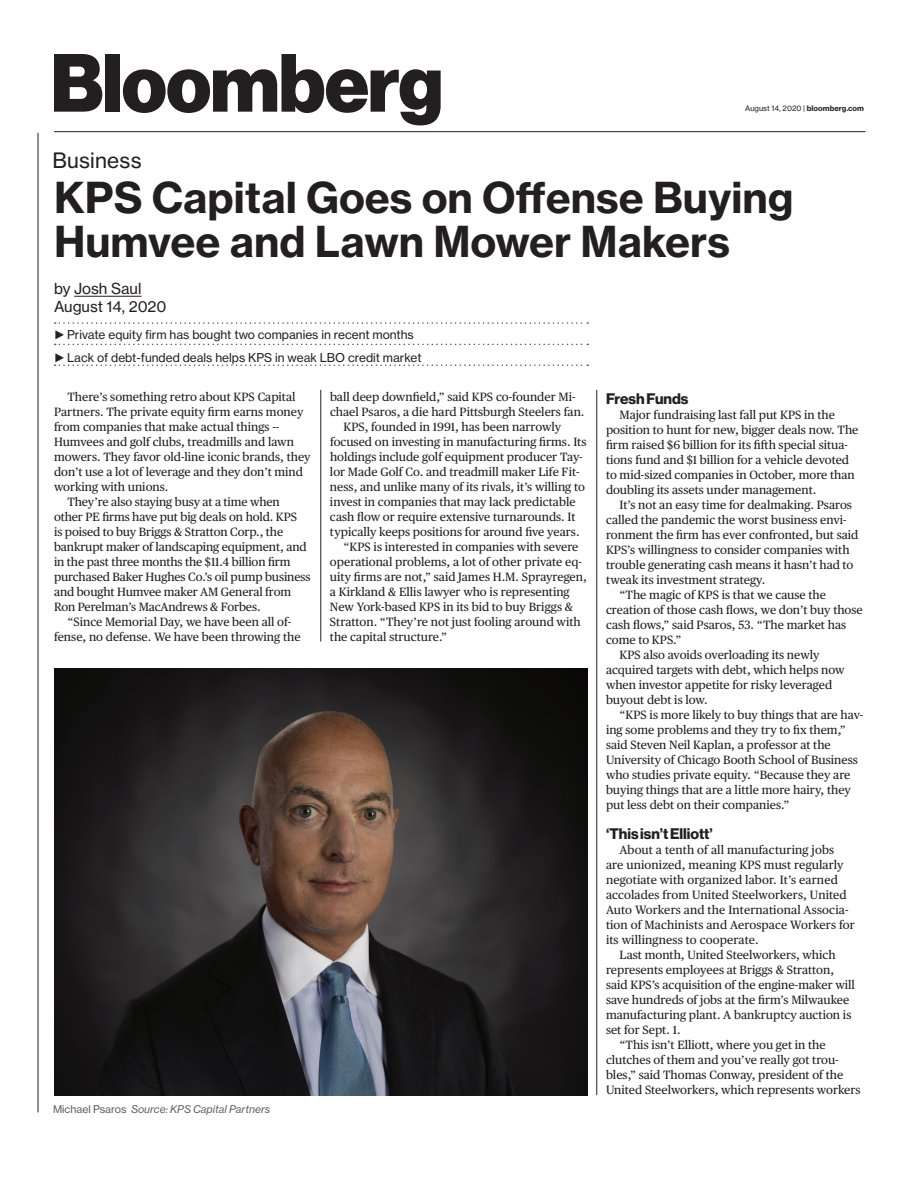
<style>
.page{position:relative;width:918px;height:1188px;background:#fff}
.page>*{position:absolute;margin:0;border:0;box-sizing:border-box;transform-origin:0 0}
.t1{font:700 42px/43.5px "BW Haas Text 75";color:#231f20}
.t2{font:21px "BW Haas Text 55 Roman";letter-spacing:.01em;color:#231f20}
.t3{font:700 15px "BW Haas Head 75";color:#231f20}
.t4{font:15px/18px "BW Haas Text 55 Roman";color:#231f20}
.t5{font:12px/15px "BW Publico Text";color:#231f20}
.t6{font:12px/22.5px "BW Haas Text 55 Roman";color:#231f20}
.t7{font:italic 10.5px "BW Haas Text 56";color:#5f5f62}
.t8{font:7.5px "BW Haas Text 55 Roman";color:#231f20}
.s1{font-family:"BW Haas Text 75";font-weight:700}
.s2{font-family:"BW Haas Text 55 Roman";font-style:normal}
</style>
<div class="page">
<hr style="left:321px;top:390px;width:1px;height:252px;background:#231f20">
<hr style="left:597px;top:390px;width:1px;height:705px;background:#231f20">
<svg style="left:54px;top:54px;width:48px;height:58px"></svg>
<div style="left:105px;top:54px;width:15px;height:58px;background:#231f20"></div>
<svg style="left:123px;top:54px;width:318px;height:71px"></svg>
<img style="left:54px;top:669px;width:534px;height:427px">
<hr style="left:54px;top:131px;width:812px;height:1px;background:#231f20">
<svg style="left:55px;top:322px;width:533px;height:2px"></svg>
<svg style="left:55px;top:364px;width:533px;height:2px"></svg>
<hr style="left:74px;top:296px;width:67px;height:1px;background:#231f20">
<svg style="left:55px;top:344px;width:533px;height:1px"></svg>
<hr style="left:38px;top:133px;width:1px;height:979px;background:#231f20">
<h2 class="t2" style="left:52px;top:147px;width:91px">Business</h2>
<p class="t8" style="left:745px;top:104px;width:120px">August 14, 2020 | <span class="s1">bloomberg.com</span></p>
<h1 class="t1" style="left:54px;top:176px;width:741px">KPS Capital Goes on Offense Buying<br>Humvee and Lawn Mower Makers</h1>
<p class="t4" style="left:54px;top:280px;width:114px">by Josh Saul<br>August 14, 2020</p>
<p class="t6" style="left:54px;top:323px;width:369px">▶ Private equity firm has bought two companies in recent months ▶ Lack of debt-funded deals helps KPS in weak LBO credit market</p>
<p class="t5" style="left:68px;top:389px;width:230px">There’s something retro about KPS Capital</p>
<p class="t5" style="left:54px;top:404px;width:251px">Partners. The private equity firm earns money</p>
<p class="t5" style="left:54px;top:419px;width:227px">from companies that make actual things --</p>
<p class="t5" style="left:54px;top:434px;width:241px">Humvees and golf clubs, treadmills and lawn</p>
<p class="t5" style="left:54px;top:449px;width:258px">mowers. They favor old-line iconic brands, they</p>
<p class="t5" style="left:54px;top:464px;width:251px">don’t use a lot of leverage and they don’t mind</p>
<p class="t5" style="left:54px;top:479px;width:116px">working with unions.</p>
<p class="t5" style="left:68px;top:494px;width:214px">They’re also staying busy at a time when</p>
<p class="t5" style="left:54px;top:509px;width:245px">other PE firms have put big deals on hold. KPS</p>
<p class="t5" style="left:54px;top:524px;width:231px">is poised to buy Briggs &amp; Stratton Corp., the</p>
<p class="t5" style="left:54px;top:539px;width:254px">bankrupt maker of landscaping equipment, and</p>
<p class="t5" style="left:54px;top:554px;width:238px">in the past three months the $11.4 billion firm</p>
<p class="t5" style="left:54px;top:569px;width:258px">purchased Baker Hughes Co.’s oil pump business</p>
<p class="t5" style="left:54px;top:584px;width:239px">and bought Humvee maker AM General from</p>
<p class="t5" style="left:54px;top:599px;width:208px">Ron Perelman’s MacAndrews &amp; Forbes.</p>
<p class="t5" style="left:68px;top:614px;width:225px">“Since Memorial Day, we have been all of-</p>
<p class="t5" style="left:54px;top:629px;width:248px">fense, no defense. We have been throwing the</p>
<p class="t5" style="left:330px;top:389px;width:247px">ball deep downfield,” said KPS co-founder Mi-</p>
<p class="t5" style="left:330px;top:404px;width:256px">chael Psaros, a die hard Pittsburgh Steelers fan.</p>
<p class="t5" style="left:344px;top:419px;width:219px">KPS, founded in 1991, has been narrowly</p>
<p class="t5" style="left:330px;top:434px;width:258px">focused on investing in manufacturing firms. Its</p>
<p class="t5" style="left:330px;top:449px;width:254px">holdings include golf equipment producer Tay-</p>
<p class="t5" style="left:330px;top:464px;width:251px">lor Made Golf Co. and treadmill maker Life Fit-</p>
<p class="t5" style="left:330px;top:479px;width:256px">ness, and unlike many of its rivals, it’s willing to</p>
<p class="t5" style="left:330px;top:494px;width:247px">invest in companies that may lack predictable</p>
<p class="t5" style="left:330px;top:509px;width:247px">cash flow or require extensive turnarounds. It</p>
<p class="t5" style="left:330px;top:524px;width:251px">typically keeps positions for around five years.</p>
<p class="t5" style="left:343px;top:539px;width:237px">“KPS is interested in companies with severe</p>
<p class="t5" style="left:330px;top:554px;width:253px">operational problems, a lot of other private eq-</p>
<p class="t5" style="left:330px;top:569px;width:258px">uity firms are not,” said James H.M. Sprayregen,</p>
<p class="t5" style="left:330px;top:584px;width:241px">a Kirkland &amp; Ellis lawyer who is representing</p>
<p class="t5" style="left:330px;top:599px;width:245px">New York-based KPS in its bid to buy Briggs &amp;</p>
<p class="t5" style="left:330px;top:614px;width:252px">Stratton. “They’re not just fooling around with</p>
<p class="t5" style="left:330px;top:629px;width:119px">the capital structure.”</p>
<p class="t7" style="left:53px;top:1103px;width:219px"><span class="s2">Michael Psaros</span> Source: KPS Capital Partners</p>
<p class="t3" style="left:606px;top:390px;width:84px">Fresh Funds</p>
<p class="t5" style="left:606px;top:407px;width:254px;text-indent:14px">Major fundraising last fall put KPS in the position to hunt for new, bigger deals now. The firm raised $6 billion for its fifth special situa&shy;tions fund and $1 billion for a vehicle devoted to mid-sized companies in October, more than doubling its assets under management.</p>
<p class="t5" style="left:620px;top:497px;width:234px">It’s not an easy time for dealmaking. Psaros</p>
<p class="t5" style="left:606px;top:512px;width:242px">called the pandemic the worst business envi-</p>
<p class="t5" style="left:606px;top:527px;width:254px">ronment the firm has ever confronted, but said</p>
<p class="t5" style="left:606px;top:542px;width:245px">KPS’s willingness to consider companies with</p>
<p class="t5" style="left:606px;top:557px;width:249px">trouble generating cash means it hasn’t had to</p>
<p class="t5" style="left:606px;top:572px;width:161px">tweak its investment strategy.</p>
<p class="t5" style="left:620px;top:587px;width:208px">“The magic of KPS is that we cause the</p>
<p class="t5" style="left:606px;top:602px;width:258px">creation of those cash flows, we don’t buy those</p>
<p class="t5" style="left:606px;top:617px;width:242px">cash flows,” said Psaros, 53. “The market has</p>
<p class="t5" style="left:606px;top:632px;width:77px">come to KPS.”</p>
<p class="t5" style="left:620px;top:647px;width:201px">KPS also avoids overloading its newly</p>
<p class="t5" style="left:606px;top:662px;width:240px">acquired targets with debt, which helps now</p>
<p class="t5" style="left:606px;top:677px;width:228px">when investor appetite for risky leveraged</p>
<p class="t5" style="left:606px;top:692px;width:103px">buyout debt is low.</p>
<p class="t5" style="left:620px;top:707px;width:245px">“KPS is more likely to buy things that are hav-</p>
<p class="t5" style="left:606px;top:722px;width:241px">ing some problems and they try to fix them,”</p>
<p class="t5" style="left:606px;top:737px;width:226px">said Steven Neil Kaplan, a professor at the</p>
<p class="t5" style="left:606px;top:752px;width:254px">University of Chicago Booth School of Business</p>
<p class="t5" style="left:606px;top:767px;width:246px">who studies private equity. “Because they are</p>
<p class="t5" style="left:606px;top:782px;width:246px">buying things that are a little more hairy, they</p>
<p class="t5" style="left:606px;top:797px;width:185px">put less debt on their companies.”</p>
<p class="t3" style="left:606px;top:825px;width:108px">‘This isn’t Elliott’</p>
<p class="t5" style="left:620px;top:842px;width:216px">About a tenth of all manufacturing jobs</p>
<p class="t5" style="left:606px;top:857px;width:239px">are unionized, meaning KPS must regularly</p>
<p class="t5" style="left:606px;top:872px;width:233px">negotiate with organized labor. It’s earned</p>
<p class="t5" style="left:606px;top:887px;width:242px">accolades from United Steelworkers, United</p>
<p class="t5" style="left:606px;top:902px;width:244px">Auto Workers and the International Associa-</p>
<p class="t5" style="left:606px;top:917px;width:251px">tion of Machinists and Aerospace Workers for</p>
<p class="t5" style="left:606px;top:932px;width:154px">its willingness to cooperate.</p>
<p class="t5" style="left:620px;top:947px;width:218px">Last month, United Steelworkers, which</p>
<p class="t5" style="left:606px;top:962px;width:230px">represents employees at Briggs &amp; Stratton,</p>
<p class="t5" style="left:606px;top:977px;width:251px">said KPS’s acquisition of the engine-maker will</p>
<p class="t5" style="left:606px;top:992px;width:245px">save hundreds of jobs at the firm’s Milwaukee</p>
<p class="t5" style="left:606px;top:1007px;width:247px">manufacturing plant. A bankruptcy auction is</p>
<p class="t5" style="left:606px;top:1022px;width:76px">set for Sept. 1.</p>
<p class="t5" style="left:620px;top:1037px;width:208px">“This isn’t Elliott, where you get in the</p>
<p class="t5" style="left:606px;top:1052px;width:234px">clutches of them and you’ve really got trou-</p>
<p class="t5" style="left:606px;top:1067px;width:239px">bles,” said Thomas Conway, president of the</p>
<p class="t5" style="left:606px;top:1082px;width:256px">United Steelworkers, which represents workers</p>
</div>
